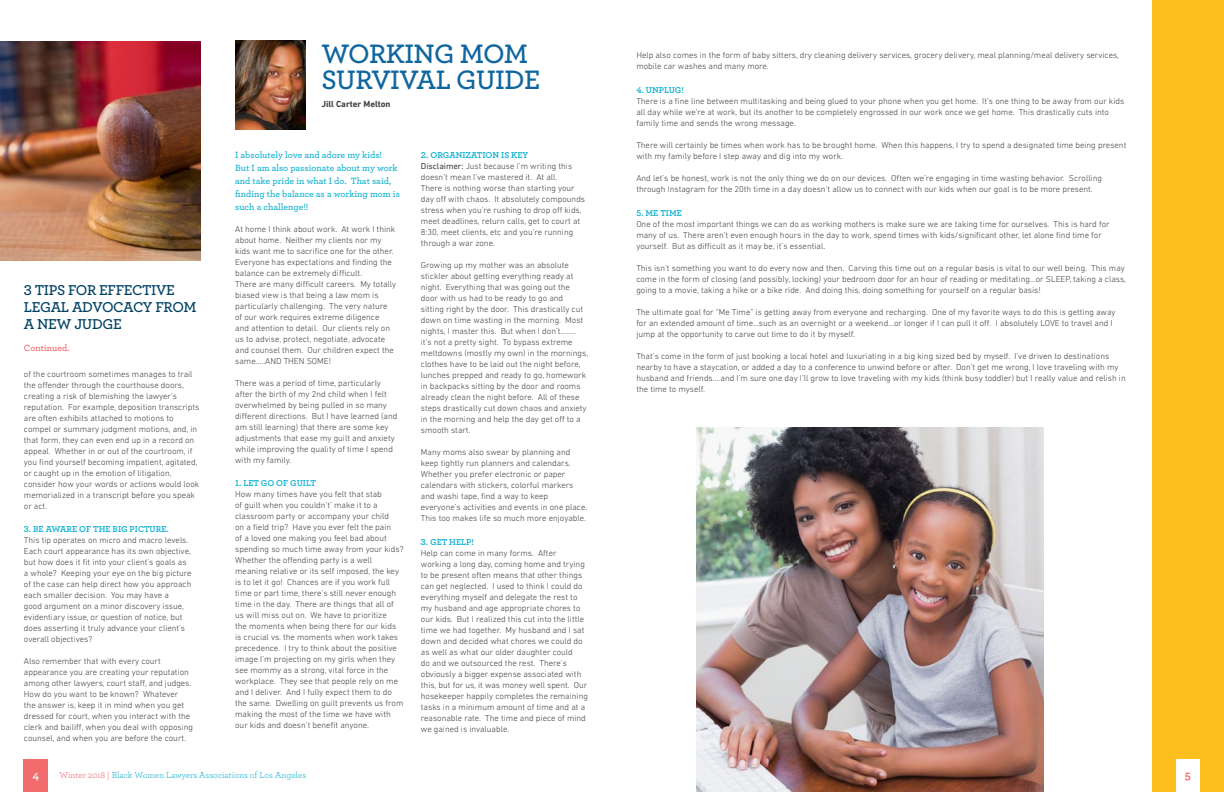
<style>
.page{position:relative;width:1224px;height:792px;background:#fff}
.page>*{position:absolute;margin:0;border:0;box-sizing:border-box;transform-origin:0 0}
.t1{font:600 28px/26px "Archer";letter-spacing:-.02em;color:#0f669f}
.t2{font:600 15px/17px "Archer";letter-spacing:-.02em;color:#004264}
.t3{font:700 12px "Archer";color:#f3f1f1}
.t4{font:700 12px "Archer";color:#f26b6d}
.t5{font:600 9.5px/13px "Archer";color:#1ab4d3}
.t6{font:600 9.5px "Archer";color:#f26b6d}
.t7{font:700 9px "Archer";color:#1ab4d3}
.t8{font:9px "Archer";color:#1ab4d3}
.t9{font:700 9px "DIN Next LT Pro";color:#414042}
.t10{font:300 8.8px/11px "DIN Next LT Pro";color:#414042}
.s1{font-weight:400}
.s2{color:#f26b6d}
</style>
<div class="page">
<div style="left:1152px;top:0;width:72px;height:792px;background:#fec01f"></div>
<img style="left:0;top:41px;width:200px;height:219px">
<div style="left:24px;top:760px;width:24px;height:32px;background:#f26b6d"></div>
<div style="left:1176px;top:760px;width:24px;height:32px;background:#fff"></div>
<img style="left:696px;top:428px;width:348px;height:364px">
<img style="left:236px;top:41px;width:70px;height:89px">
<h2 class="t2" style="left:24px;top:281px;width:174px">3 TIPS FOR EFFECTIVE<br>LEGAL ADVOCACY FROM<br>A NEW JUDGE</h2>
<p class="t6" style="left:24px;top:341px;width:47px">Continued.</p>
<p class="t10" style="left:24px;top:368px;width:177px">of the courtroom sometimes manages to trail the offender through the courthouse doors, creating a risk of blemishing the lawyer's reputation. For example, deposition transcripts are often exhibits attached to motions to compel or summary judgment motions, and, in that form, they can even end up in a record on appeal. Whether in or out of the courtroom, if you find yourself becoming impatient, agitated, or caught up in the emotion of litigation, consider how your words or actions would look memorialized in a transcript before you speak or act.</p>
<p class="t7" style="left:24px;top:522px;width:147px">3. BE AWARE OF THE BIG PICTURE.</p>
<p class="t10" style="left:24px;top:534px;width:169px">This tip operates on micro and macro levels.<br>Each court appearance has its own objective, but how does it fit into your client's goals as a whole? Keeping your eye on the big picture of the case can help direct how you approach each smaller decision. You may have a<br>good argument on a minor discovery issue, evidentiary issue, or question of notice, but does asserting it truly advance your client's overall objectives?</p>
<p class="t10" style="left:24px;top:655px;width:171px">Also remember that with every court appearance you are creating your reputation among other lawyers, court staff, and judges.<br>How do you want to be known? Whatever<br>the answer is, keep it in mind when you get dressed for court, when you interact with the clerk and bailiff, when you deal with opposing counsel, and when you are before the court.</p>
<h1 class="t1" style="left:322px;top:39px;width:220px">WORKING MOM<br>SURVIVAL GUIDE</h1>
<p class="t9" style="left:322px;top:99px;width:71px">Jill Carter Melton</p>
<p class="t5" style="left:235px;top:148px;width:166px">I absolutely love and adore my kids!<br>But I am also passionate about my work and take pride in what I do. That said, finding the balance as a working mom is such a challenge!!</p>
<p class="t10" style="left:235px;top:223px;width:163px">At home I think about work. At work I think about home. Neither my clients nor my kids want me to sacrifice one for the other.<br>Everyone has expectations and finding the balance can be extremely difficult.<br>There are many difficult careers. My totally biased view is that being a law mom is particularly challenging. The very nature of our work requires extreme diligence<br>and attention to detail. Our clients rely on us to advise, protect, negotiate, advocate and counsel them. Our children expect the same…..AND THEN SOME!</p>
<p class="t10" style="left:235px;top:377px;width:164px">There was a period of time, particularly after the birth of my 2nd child when I felt overwhelmed by being pulled in so many different directions. But I have learned (and am still learning) that there are some key adjustments that ease my guilt and anxiety while improving the quality of time I spend with my family.</p>
<p class="t7" style="left:235px;top:476px;width:82px">1. LET GO OF GUILT</p>
<p class="t10" style="left:235px;top:488px;width:170px">How many times have you felt that stab<br>of guilt when you couldn’t’ make it to a classroom party or accompany your child<br>on a field trip? Have you ever felt the pain<br>of a loved one making you feel bad about spending so much time away from your kids?<br>Whether the offending party is a well meaning relative or its self imposed, the key is to let it go! Chances are if you work full time or part time, there’s still never enough time in the day. There are things that all of us will miss out on. We have to prioritize<br>the moments when being there for our kids is crucial vs. the moments when work takes precedence. I try to think about the positive image I’m projecting on my girls when they see mommy as a strong, vital force in the workplace. They see that people rely on me and I deliver. And I fully expect them to do the same. Dwelling on guilt prevents us from making the most of the time we have with our kids and doesn’t benefit anyone.</p>
<p class="t7" style="left:421px;top:148px;width:109px">2. ORGANIZATION IS KEY</p>
<p class="t10" style="left:421px;top:160px;width:166px"><span class="s1">Disclaimer:</span> Just because I’m writing this doesn’t mean I’ve mastered it. At all.<br>There is nothing worse than starting your day off with chaos. It absolutely compounds stress when you’re rushing to drop off kids, meet deadlines, return calls, get to court at 8:30, meet clients, etc and you’re running through a war zone.</p>
<p class="t10" style="left:421px;top:259px;width:169px">Growing up my mother was an absolute stickler about getting everything ready at night. Everything that was going out the door with us had to be ready to go and sitting right by the door. This drastically cut down on time wasting in the morning. Most nights, I master this. But when I don’t…….. it’s not a pretty sight. To bypass extreme meltdowns (mostly my own) in the mornings, clothes have to be laid out the night before, lunches prepped and ready to go, homework in backpacks sitting by the door and rooms already clean the night before. All of these steps drastically cut down chaos and anxiety in the morning and help the day get off to a smooth start.</p>
<p class="t10" style="left:421px;top:446px;width:168px">Many moms also swear by planning and keep tightly run planners and calendars.<br>Whether you prefer electronic or paper calendars with stickers, colorful markers and washi tape, find a way to keep everyone’s activities and events in one place.<br>This too makes life so much more enjoyable.</p>
<p class="t7" style="left:421px;top:535px;width:55px">3. GET HELP!</p>
<p class="t10" style="left:421px;top:547px;width:169px">Help can come in many forms. After working a long day, coming home and trying to be present often means that other things can get neglected. I used to think I could do everything myself and delegate the rest to my husband and age appropriate chores to our kids. But I realized this cut into the little time we had together. My husband and I sat down and decided what chores we could do as well as what our older daughter could<br>do and we outsourced the rest. There’s obviously a bigger expense associated with this, but for us, it was money well spent. Our hosekeeper happily completes the remaining tasks in a minimum amount of time and at a reasonable rate. The time and piece of mind we gained is invaluable.</p>
<p class="t10" style="left:636px;top:50px;width:484px">Help also comes in the form of baby sitters, dry cleaning delivery services, grocery delivery, meal planning/meal delivery services, mobile car washes and many more.</p>
<p class="t7" style="left:636px;top:83px;width:49px">4. UNPLUG!</p>
<p class="t10" style="left:636px;top:96px;width:489px">There is a fine line between multitasking and being glued to your phone when you get home. It’s one thing to be away from our kids all day while we’re at work, but its another to be completely engrossed in our work once we get home. This drastically cuts into family time and sends the wrong message.</p>
<p class="t10" style="left:636px;top:140px;width:492px">There will certainly be times when work has to be brought home. When this happens, I try to spend a designated time being present with my family before I step away and dig into my work.</p>
<p class="t10" style="left:636px;top:173px;width:467px">And let’s be honest, work is not the only thing we do on our devices. Often we’re engaging in time wasting behavior. Scrolling through Instagram for the 20th time in a day doesn’t allow us to connect with our kids when our goal is to be more present.</p>
<p class="t7" style="left:636px;top:206px;width:47px">5. ME TIME</p>
<p class="t10" style="left:636px;top:219px;width:475px">One of the most important things we can do as working mothers is make sure we are taking time for ourselves. This is hard for many of us. There aren’t even enough hours in the day to work, spend times with kids/significant other, let alone find time for yourself. But as difficult as it may be, it’s essential.</p>
<p class="t10" style="left:636px;top:263px;width:491px">This isn’t something you want to do every now and then. Carving this time out on a regular basis is vital to our well being. This may come in the form of closing (and possibly, locking) your bedroom door for an hour of reading or meditating…or SLEEP, taking a class, going to a movie, taking a hike or a bike ride. And doing this, doing something for yourself on a regular basis!</p>
<p class="t10" style="left:636px;top:307px;width:481px">The ultimate goal for “Me Time” is getting away from everyone and recharging. One of my favorite ways to do this is getting away for an extended amount of time…such as an overnight or a weekend…or longer if I can pull it off. I absolutely LOVE to travel and I jump at the opportunity to carve out time to do it by myself.</p>
<p class="t10" style="left:636px;top:351px;width:491px">That’s come in the form of just booking a local hotel and luxuriating in a big king sized bed by myself. I’ve driven to destinations nearby to have a staycation, or added a day to a conference to unwind before or after. Don’t get me wrong, I love traveling with my husband and friends….and I’m sure one day I’ll grow to love traveling with my kids (think busy toddler) but I really value and relish in the time to myself.</p>
<p class="t8" style="left:59px;top:769px;width:248px"><span class="s2">Winter 2018 |</span> Black Women Lawyers Associations of Los Angeles</p>
<h3 class="t3" style="left:33px;top:765px;width:8px">4</h3>
<h3 class="t4" style="left:1185px;top:765px;width:8px">5</h3>
</div>
